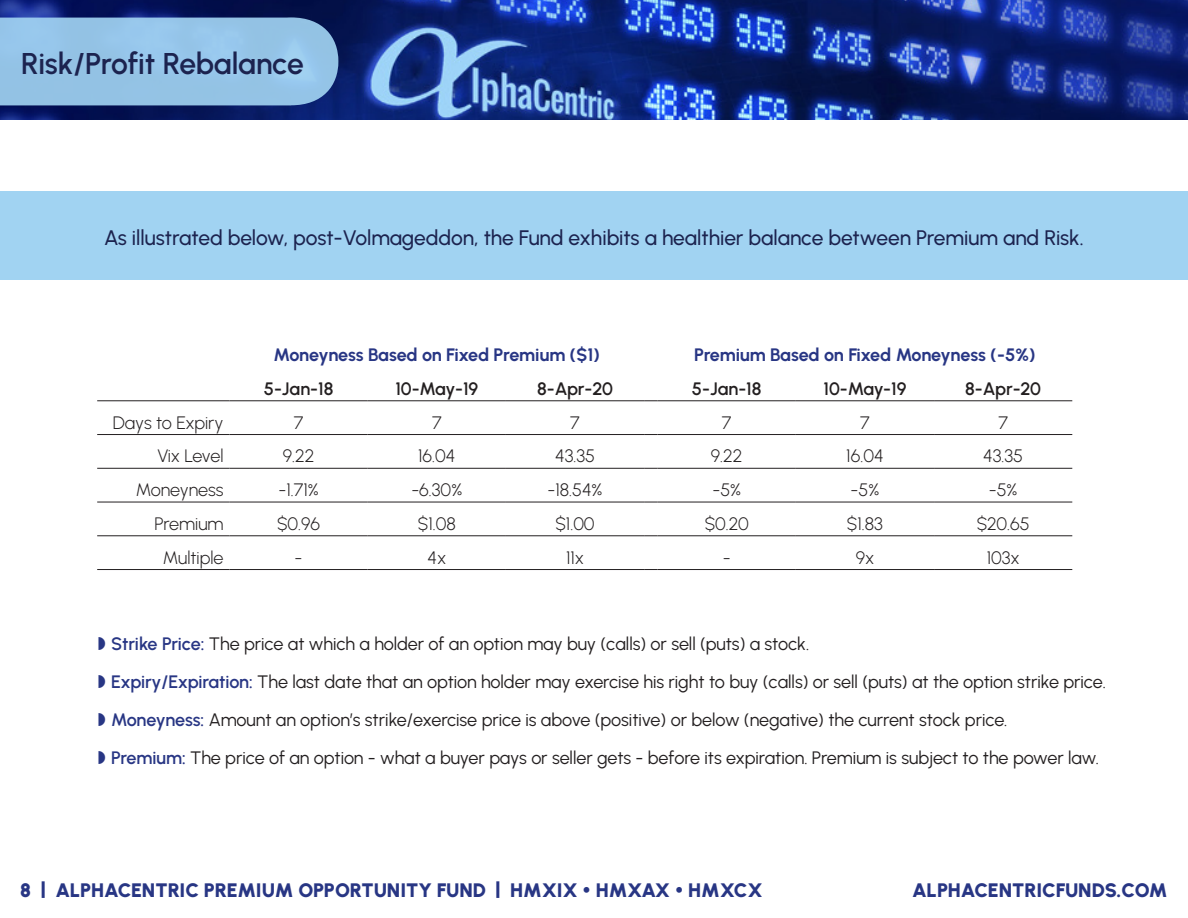
<style>
.page{position:relative;width:1188px;height:918px;background:#fff}
.page>*{position:absolute;margin:0;border:0;box-sizing:border-box;transform-origin:0 0}
.t1{font:600 30px "Urbanist";letter-spacing:-.01em;color:#1c234f}
.t2{font:500 21px "Urbanist";letter-spacing:-.005em;color:#1c234f}
.t3{font:900 19.5px "Urbanist";color:#283684}
.t4{font:18px "Urbanist";letter-spacing:-.005em;color:#231f20}
.t5{font:300 18px "Urbanist";color:#231f20}
.t6{font:700 18px "Urbanist";letter-spacing:-.01em;color:#283684}
.t7{font:600 18px "Urbanist";letter-spacing:-.005em;color:#231f20}
.t8{font:300 18px "Urbanist";letter-spacing:-.025em;color:#231f20}
.s1{font-weight:600;color:#283684}
</style>
<div class="page">
<img style="left:0;top:0;width:1188px;height:119px">
<div style="left:0;top:191px;width:1188px;height:88px;background:#a1d3f2"></div>
<hr style="left:97px;top:401px;width:133px;height:1px;background:#231f20">
<hr style="left:230px;top:401px;width:138px;height:1px;background:#231f20">
<hr style="left:368px;top:401px;width:138px;height:1px;background:#231f20">
<hr style="left:506px;top:401px;width:138px;height:1px;background:#231f20">
<svg style="left:644px;top:401px;width:14px;height:1px"></svg>
<hr style="left:658px;top:401px;width:138px;height:1px;background:#231f20">
<hr style="left:796px;top:401px;width:138px;height:1px;background:#231f20">
<hr style="left:934px;top:401px;width:138px;height:1px;background:#231f20">
<hr style="left:97px;top:434px;width:133px;height:1px;background:#231f20">
<hr style="left:230px;top:434px;width:138px;height:1px;background:#231f20">
<hr style="left:368px;top:434px;width:138px;height:1px;background:#231f20">
<hr style="left:506px;top:434px;width:138px;height:1px;background:#231f20">
<svg style="left:644px;top:434px;width:14px;height:1px"></svg>
<hr style="left:658px;top:434px;width:138px;height:1px;background:#231f20">
<hr style="left:796px;top:434px;width:138px;height:1px;background:#231f20">
<hr style="left:934px;top:434px;width:138px;height:1px;background:#231f20">
<hr style="left:97px;top:468px;width:133px;height:1px;background:#231f20">
<hr style="left:230px;top:468px;width:138px;height:1px;background:#231f20">
<hr style="left:368px;top:468px;width:138px;height:1px;background:#231f20">
<hr style="left:506px;top:468px;width:138px;height:1px;background:#231f20">
<svg style="left:644px;top:468px;width:14px;height:1px"></svg>
<hr style="left:658px;top:468px;width:138px;height:1px;background:#231f20">
<hr style="left:796px;top:468px;width:138px;height:1px;background:#231f20">
<hr style="left:934px;top:468px;width:138px;height:1px;background:#231f20">
<hr style="left:97px;top:502px;width:133px;height:1px;background:#231f20">
<hr style="left:230px;top:502px;width:138px;height:1px;background:#231f20">
<hr style="left:368px;top:502px;width:138px;height:1px;background:#231f20">
<hr style="left:506px;top:502px;width:138px;height:1px;background:#231f20">
<svg style="left:644px;top:502px;width:14px;height:1px"></svg>
<hr style="left:658px;top:502px;width:138px;height:1px;background:#231f20">
<hr style="left:796px;top:502px;width:138px;height:1px;background:#231f20">
<hr style="left:934px;top:502px;width:138px;height:1px;background:#231f20">
<hr style="left:97px;top:536px;width:133px;height:1px;background:#231f20">
<hr style="left:230px;top:536px;width:138px;height:1px;background:#231f20">
<hr style="left:368px;top:536px;width:138px;height:1px;background:#231f20">
<hr style="left:506px;top:536px;width:138px;height:1px;background:#231f20">
<svg style="left:644px;top:536px;width:14px;height:1px"></svg>
<hr style="left:658px;top:536px;width:138px;height:1px;background:#231f20">
<hr style="left:796px;top:536px;width:138px;height:1px;background:#231f20">
<hr style="left:934px;top:536px;width:138px;height:1px;background:#231f20">
<hr style="left:97px;top:569px;width:133px;height:1px;background:#231f20">
<hr style="left:230px;top:569px;width:138px;height:1px;background:#231f20">
<hr style="left:368px;top:569px;width:138px;height:1px;background:#231f20">
<hr style="left:506px;top:569px;width:138px;height:1px;background:#231f20">
<svg style="left:644px;top:569px;width:14px;height:1px"></svg>
<hr style="left:658px;top:569px;width:138px;height:1px;background:#231f20">
<hr style="left:796px;top:569px;width:138px;height:1px;background:#231f20">
<hr style="left:934px;top:569px;width:138px;height:1px;background:#231f20">
<svg style="left:0;top:17px;width:338px;height:88px;background:#90bfe3"></svg>
<p class="t1" style="left:21px;top:44px;width:284px">Risk/Profit Rebalance</p>
<p class="t2" style="left:104px;top:224px;width:981px">As illustrated below, post-Volmageddon, the Fund exhibits a healthier balance between Premium and Risk.</p>
<p class="t6" style="left:274px;top:343px;width:328px">Moneyness Based on Fixed Premium ($1)</p>
<p class="t6" style="left:694px;top:343px;width:343px">Premium Based on Fixed Moneyness (-5%)</p>
<p class="t7" style="left:264px;top:377px;width:71px">5-Jan-18</p>
<p class="t7" style="left:395px;top:377px;width:84px">10-May-19</p>
<p class="t7" style="left:537px;top:377px;width:77px">8-Apr-20</p>
<p class="t7" style="left:692px;top:377px;width:71px">5-Jan-18</p>
<p class="t7" style="left:824px;top:377px;width:84px">10-May-19</p>
<p class="t7" style="left:965px;top:377px;width:77px">8-Apr-20</p>
<p class="t5" style="left:113px;top:410px;width:112px">Days to Expiry</p>
<p class="t5" style="left:294px;top:410px;width:11px">7</p>
<p class="t5" style="left:432px;top:410px;width:11px">7</p>
<p class="t5" style="left:570px;top:410px;width:11px">7</p>
<p class="t5" style="left:722px;top:410px;width:11px">7</p>
<p class="t5" style="left:860px;top:410px;width:11px">7</p>
<p class="t5" style="left:998px;top:410px;width:11px">7</p>
<p class="t8" style="left:158px;top:444px;width:67px">Vix Level</p>
<p class="t5" style="left:283px;top:444px;width:33px">9.22</p>
<p class="t5" style="left:418px;top:444px;width:39px">16.04</p>
<p class="t5" style="left:555px;top:444px;width:41px">43.35</p>
<p class="t5" style="left:711px;top:444px;width:33px">9.22</p>
<p class="t5" style="left:846px;top:444px;width:39px">16.04</p>
<p class="t5" style="left:983px;top:444px;width:41px">43.35</p>
<p class="t5" style="left:136px;top:478px;width:89px">Moneyness</p>
<p class="t5" style="left:279px;top:478px;width:42px">-1.71%</p>
<p class="t5" style="left:411px;top:478px;width:52px">-6.30%</p>
<p class="t5" style="left:548px;top:478px;width:57px">-18.54%</p>
<p class="t5" style="left:712px;top:478px;width:30px">-5%</p>
<p class="t5" style="left:851px;top:478px;width:30px">-5%</p>
<p class="t5" style="left:989px;top:478px;width:30px">-5%</p>
<p class="t5" style="left:154px;top:512px;width:71px">Premium</p>
<p class="t5" style="left:277px;top:512px;width:45px">$0.96</p>
<p class="t5" style="left:418px;top:512px;width:39px">$1.08</p>
<p class="t5" style="left:555px;top:512px;width:41px">$1.00</p>
<p class="t5" style="left:705px;top:512px;width:46px">$0.20</p>
<p class="t5" style="left:847px;top:512px;width:38px">$1.83</p>
<p class="t5" style="left:977px;top:512px;width:54px">$20.65</p>
<p class="t5" style="left:163px;top:545px;width:62px">Multiple</p>
<p class="t5" style="left:295px;top:545px;width:9px">-</p>
<p class="t5" style="left:427px;top:545px;width:20px">4x</p>
<p class="t5" style="left:566px;top:545px;width:20px">11x</p>
<p class="t5" style="left:723px;top:545px;width:9px">-</p>
<p class="t5" style="left:856px;top:545px;width:20px">9x</p>
<p class="t5" style="left:987px;top:545px;width:35px">103x</p>
<p class="t4" style="left:111px;top:632px;width:700px"><span class="s1">Strike Price:</span> The price at which a holder of an option may buy (calls) or sell (puts) a stock.</p>
<p class="t4" style="left:111px;top:670px;width:996px"><span class="s1">Expiry/Expiration:</span> The last date that an option holder may exercise his right to buy (calls) or sell (puts) at the option strike price.</p>
<p class="t4" style="left:111px;top:708px;width:898px"><span class="s1">Moneyness:</span> Amount an option’s strike/exercise price is above (positive) or below (negative) the current stock price.</p>
<p class="t4" style="left:111px;top:746px;width:989px"><span class="s1">Premium:</span> The price of an option - what a buyer pays or seller gets - before its expiration. Premium is subject to the power law.</p>
<p class="t3" style="left:20px;top:877px;width:744px">8 | ALPHACENTRIC PREMIUM OPPORTUNITY FUND | HMXIX • HMXAX • HMXCX</p>
<p class="t3" style="left:912px;top:877px;width:257px">ALPHACENTRICFUNDS.COM</p>
</div>
